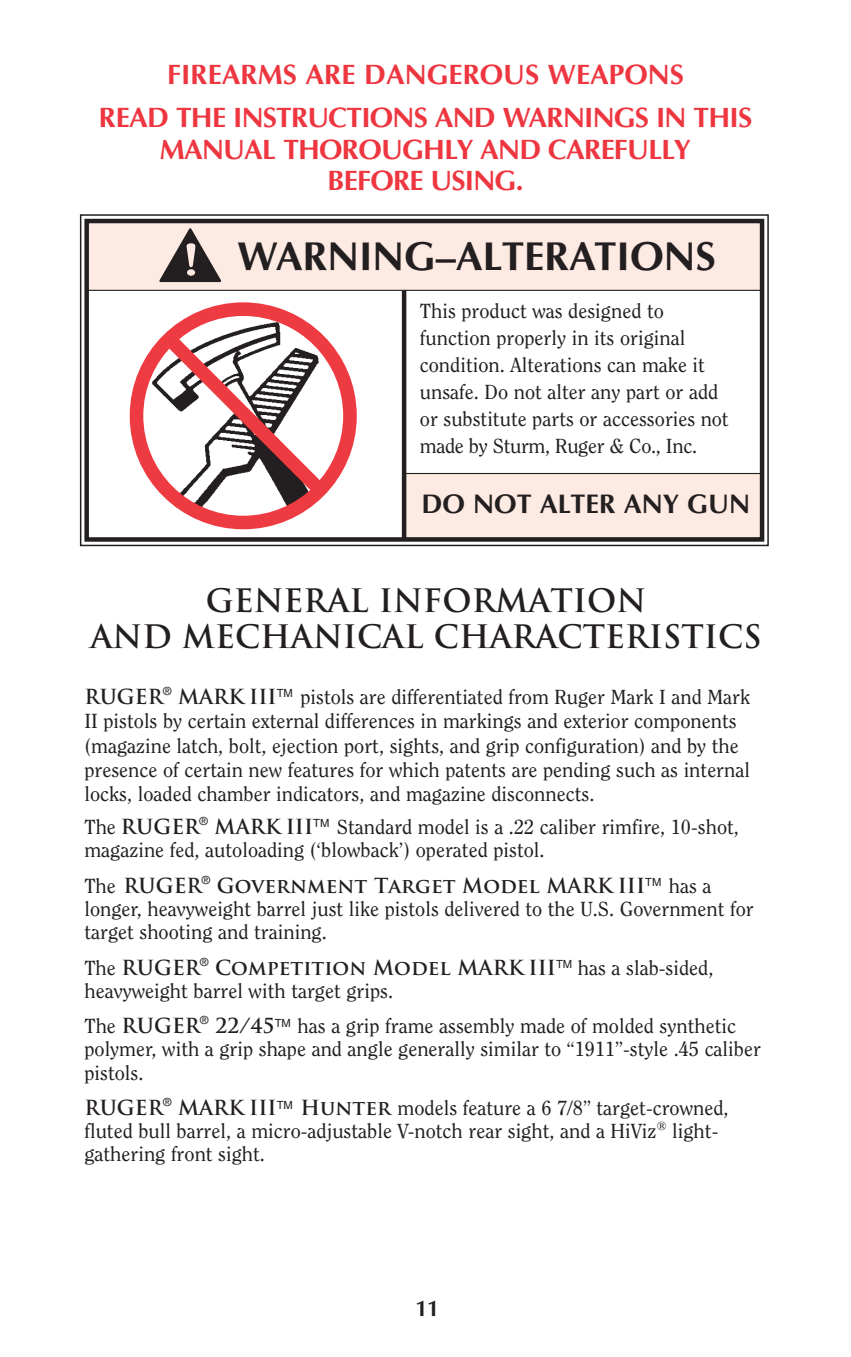
<style>
.page{position:relative;width:851px;height:1357px;background:#fff}
.page>*{position:absolute;margin:0;border:0;box-sizing:border-box;transform-origin:0 0}
.t1{font:700 40.5px "Optima";color:#231f20}
.t2{font:700 31.5px/36px "Trajan Pro";color:#231f20;text-align:center}
.t3{font:700 28.12px/42.8px "Optima";letter-spacing:-.03em;color:#ee3640;text-align:center}
.t4{font:700 27px "Optima";color:#231f20}
.t5{font:700 22.5px "Optima";color:#231f20}
.t6{font:20.25px/27px "Clearface";color:#231f20}
.t7{font:700 20.25px "Trajan Pro";color:#231f20}
.s1{font-family:"Trajan Pro";font-weight:700}
.s2{font-family:"Clearface";font-weight:400}
.s3{font-family:"Big Caslon";font-weight:500}
</style>
<div class="page">
<div style="left:404px;top:473px;width:357px;height:65px;background:#fdeae3"></div>
<div style="left:404px;top:473px;width:357px;height:66px;border:1px solid #231f20"></div>
<div style="left:88px;top:221px;width:673px;height:69px;background:#fdeae3"></div>
<div style="left:87px;top:221px;width:674px;height:70px;border:1px solid #231f20"></div>
<div style="left:80px;top:214px;width:688px;height:332px;border:2px solid #231f20"></div>
<div style="left:84px;top:219px;width:680px;height:323px;border:4px solid #231f20"></div>
<svg style="left:159px;top:228px;width:62px;height:54px"></svg>
<hr style="left:402px;top:291px;width:4px;height:247px;background:#231f20">
<img style="left:151px;top:321px;width:161px;height:193px">
<div style="left:130px;top:302px;width:227px;height:227px;border:14px solid #ee3a41;border-radius:50%"></div>
<svg style="left:153px;top:322px;width:183px;height:184px"></svg>
<h3 class="t3" style="left:99px;top:53px;width:655px">FIREARMS ARE DANGEROUS WEAPONS<br>READ THE INSTRUCTIONS AND WARNINGS IN THIS</h3>
<h3 class="t3" style="left:160px;top:133px;width:532px;line-height:31.5px">MANUAL THOROUGHLY AND CAREFULLY<br>BEFORE USING.</h3>
<h1 class="t1" style="left:237px;top:233px;width:479px">WARNING–ALTERATIONS</h1>
<p class="t6" style="left:420px;top:298px;width:310px">This product was designed to function properly in its original condition. Alterations can make it unsafe. Do not alter any part or add or substitute parts or accessories not made by Sturm, Ruger &amp; Co., Inc.</p>
<h3 class="t4" style="left:421px;top:487px;width:330px">DO NOT ALTER ANY GUN</h3>
<h2 class="t2" style="left:90px;top:586px;width:672px">GENERAL INFORMATION<br>AND MECHANICAL CHARACTERISTICS</h2>
<p class="t6" style="left:84px;top:686px;width:667px;line-height:24.3px"><span class="s1">RUGER</span><sup>®</sup> <span class="s1">MARK III</span><sup>TM</sup> pistols are differentiated from Ruger Mark I and Mark II pistols by certain external differences in markings and exterior components (magazine latch, bolt, ejection port, sights, and grip configuration) and by the presence of certain new features for which patents are pending such as internal locks, loaded chamber indicators, and magazine disconnects.</p>
<p class="t6" style="left:84px;top:816px;width:656px;line-height:23.2px">The <span class="s1">RUGER</span><sup>®</sup> <span class="s1">MARK III</span><sup>TM</sup> Standard model is a .22 caliber rimfire, 10-shot, magazine fed, autoloading (‘blowback’) operated pistol.</p>
<p class="t7" style="left:84px;top:877px;width:628px"><span class="s2">The</span> RUGER<sup>®</sup> Government Target Model MARK III<sup>TM</sup> <span class="s2">has a</span></p>
<p class="t6" style="left:84px;top:898px;width:670px;line-height:23.2px">longer, heavyweight barrel just like pistols delivered to the U.S. Government for target shooting and training.</p>
<p class="t7" style="left:84px;top:959px;width:630px"><span class="s2">The</span> RUGER<sup>®</sup> Competition Model MARK III<sup>TM</sup> <span class="s2">has a slab-sided,</span></p>
<p class="t6" style="left:84px;top:974px;width:653px;line-height:35.8px">heavyweight barrel with target grips.<br>The <span class="s1">RUGER</span><sup>®</sup> <span class="s1">22/45</span><sup>TM</sup> has a grip frame assembly made of molded synthetic</p>
<p class="t6" style="left:84px;top:1039px;width:678px;line-height:23.2px">polymer, with a grip shape and angle generally similar to “1911”-style .45 caliber pistols.</p>
<p class="t6" style="left:84px;top:1098px;width:645px;line-height:23.2px"><span class="s1">RUGER</span><sup>®</sup> <span class="s1">MARK III</span><sup>TM</sup> <span class="s1">Hunter</span> models feature a 6 7/8” target-crowned, fluted bull barrel, a micro-adjustable V-notch rear sight, and a HiViz<span class="s3">®</span> light&shy;gathering front sight.</p>
<p class="t5" style="left:415px;top:1294px;width:26px">11</p>
</div>
